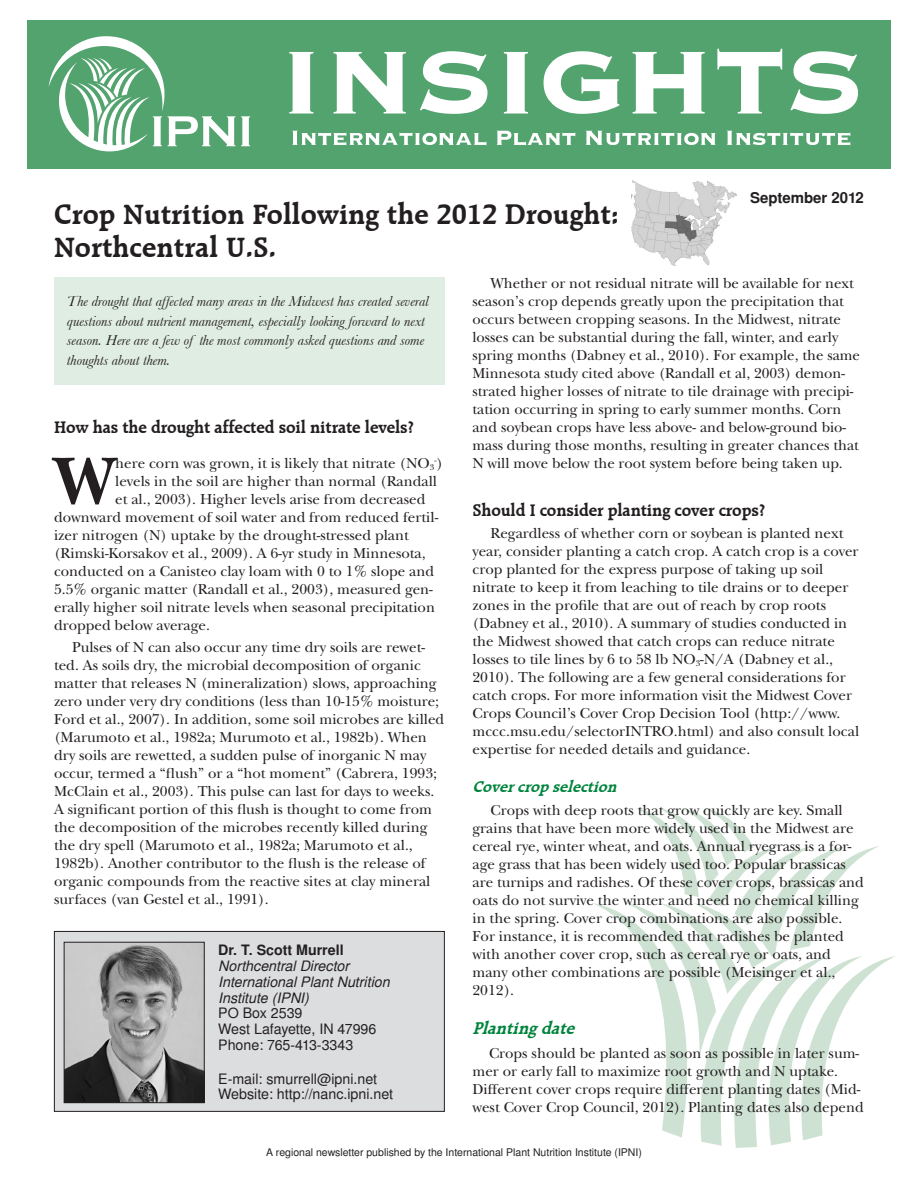
<style>
.page{position:relative;width:918px;height:1188px;background:#fff}
.page>*{position:absolute;margin:0;border:0;box-sizing:border-box;transform-origin:0 0}
.First_Para{font:700 69.6px "New Baskerville Std";color:#231f20}
.Headline{font:700 30px/33px "Raleigh BT";color:#231f20}
.Body_text{font:700 18px "Raleigh BT";letter-spacing:-.01em;color:#231f20}
.green_italic{font:italic 700 18px "Raleigh BT";color:#00843d}
.Body_text-2{font:italic 700 16.5px "Raleigh BT";color:#00843d}
.Body_text-3{font:15px/18px "New Baskerville Std";color:#231f20}
.First_Para-2{font:15px "New Baskerville Std";color:#231f20}
.Author_info{font:italic 15px/19.5px "Baskerville";color:#231f20}
.green_italic-2{font:15px/18px "New Baskerville Std";color:#231f20}
.Date{font:700 15px "Nimbus San L";color:#231f20}
.Author_info-2{font:italic 14.25px/15.8px "Nimbus San L";color:#231f20}
.Author_info-3{font:14.25px/15.8px "Nimbus San L";color:#231f20}
.t1{font:10.5px "Nimbus San L";color:#231f20}
.First_Para-3{font:8.7px "New Baskerville Std";color:#231f20}
.s1{font-size:15px}
.s2{font-weight:700;font-style:normal}
.s3{font-style:normal}
</style>
<div class="page">
<div style="left:27px;top:20px;width:864px;height:149px;background:#53a36f"></div>
<svg style="left:49px;top:36px;width:201px;height:115px"></svg>
<svg style="left:292px;top:131px;width:558px;height:15px"></svg>
<svg style="left:289px;top:49px;width:569px;height:65px"></svg>
<svg style="left:593px;top:808px;width:302px;height:340px"></svg>
<div style="left:54px;top:931px;width:390px;height:180px;background:#dcdddf"></div>
<div style="left:54px;top:931px;width:391px;height:181px;border:1px solid #231f20"></div>
<img style="left:66px;top:944px;width:137px;height:157px">
<div style="left:64px;top:942px;width:141px;height:161px;border:1px solid #231f20"></div>
<img style="left:631px;top:181px;width:105px;height:85px">
<div style="left:54px;top:278px;width:391px;height:107px;background:#e0ede2"></div>
<p class="Date" style="left:750px;top:188px;width:115px">September 2012</p>
<p class="Headline" style="left:54px;top:197px;width:567px">Crop Nutrition Following the 2012 Drought:<br>Northcentral U.S.</p>
<p class="Body_text-3" style="left:472px;top:274px;width:389px;text-indent:18px">Whether or not residual nitrate will be available for next season’s crop depends greatly upon the precipitation that occurs between cropping seasons. In the Midwest, nitrate losses can be substantial during the fall, winter, and early spring months (Dabney et al., 2010). For example, the same Minnesota study cited above (Randall et al, 2003) demon&shy;strated higher losses of nitrate to tile drainage with precipi&shy;tation occurring in spring to early summer months. Corn and soybean crops have less above- and below-ground bio&shy;mass during those months, resulting in greater chances that N will move below the root system before being taken up.</p>
<p class="Body_text" style="left:472px;top:499px;width:294px">Should I consider planting cover crops?</p>
<p class="Body_text-3" style="left:472px;top:525px;width:388px;text-indent:18px">Regardless of whether corn or soybean is planted next year, consider planting a catch crop. A catch crop is a cover crop planted for the express purpose of taking up soil nitrate to keep it from leaching to tile drains or to deeper zones in the profile that are out of reach by crop roots (Dabney et al., 2010). A summary of studies conducted in the Midwest showed that catch crops can reduce nitrate losses to tile lines by 6 to 58 lb NO<sub>3</sub>-N/A (Dabney et al., 2010). The following are a few general considerations for catch crops. For more information visit the Midwest Cover Crops Council’s Cover Crop Decision Tool (http://www. mccc.msu.edu/selectorINTRO.html) and also consult local expertise for needed details and guidance.</p>
<p class="Body_text-2" style="left:472px;top:777px;width:150px">Covercropselection</p>
<p class="Body_text-3" style="left:472px;top:801px;width:393px;text-indent:18px">Crops with deep roots that grow quickly are key. Small grains that have been more widely used in the Midwest are cereal rye, winter wheat, and oats. Annual ryegrass is a for&shy;age grass that has been widely used too. Popular brassicas are turnips and radishes. Of these cover crops, brassicas and oats do not survive the winter and need no chemical killing in the spring. Cover crop combinations are also possible.<br>For instance, it is recommended that radishes be planted with another cover crop, such as cereal rye or oats, and many other combinations are possible (Meisinger et al., 2012).</p>
<p class="green_italic" style="left:472px;top:1018px;width:109px">Plantingdate</p>
<p class="green_italic-2" style="left:472px;top:1045px;width:393px;text-indent:16px">Crops should be planted as soon as possible in later sum&shy;mer or early fall to maximize root growth and N uptake.<br>Different cover crops require different planting dates (Mid&shy;west Cover Crop Council, 2012). Planting dates also depend</p>
<p class="Author_info" style="left:67px;top:291px;width:363px">The drought that affected many areas in the Midwest has created several questions about nutrient management, especially looking forward to next season. Here are a few of the most commonly asked questions and some thoughts about them.</p>
<p class="Body_text" style="left:54px;top:416px;width:362px">How has the drought affected soil nitrate levels?</p>
<p class="First_Para" style="left:54px;top:440px;width:63px">W</p>
<p class="First_Para-2" style="left:115px;top:454px;width:321px">here corn was grown, it is likely that nitrate (NO<sub>3</sub></p>
<p class="First_Para-3" style="left:434px;top:455px;width:10px">-<span class="s1">)</span></p>
<p class="First_Para-2" style="left:115px;top:472px;width:323px">levels in the soil are higher than normal (Randall</p>
<p class="First_Para-2" style="left:115px;top:490px;width:312px">et al., 2003). Higher levels arise from decreased</p>
<p class="First_Para-2" style="left:54px;top:508px;width:386px">downward movement of soil water and from reduced fertil-</p>
<p class="First_Para-2" style="left:54px;top:526px;width:356px">izer nitrogen (N) uptake by the drought-stressed plant</p>
<p class="First_Para-2" style="left:54px;top:544px;width:373px">(Rimski-Korsakov et al., 2009). A 6-yr study in Minnesota,</p>
<p class="First_Para-2" style="left:54px;top:562px;width:382px">conducted on a Canisteo clay loam with 0 to 1% slope and</p>
<p class="First_Para-2" style="left:54px;top:580px;width:380px">5.5% organic matter (Randall et al., 2003), measured gen-</p>
<p class="First_Para-2" style="left:54px;top:598px;width:382px">erally higher soil nitrate levels when seasonal precipitation</p>
<p class="First_Para-2" style="left:54px;top:616px;width:157px">dropped below average.</p>
<p class="Body_text-3" style="left:54px;top:638px;width:392px;text-indent:18px">Pulses of N can also occur any time dry soils are rewet&shy;ted. As soils dry, the microbial decomposition of organic matter that releases N (mineralization) slows, approaching zero under very dry conditions (less than 10-15% moisture; Ford et al., 2007). In addition, some soil microbes are killed (Marumoto et al., 1982a; Murumoto et al., 1982b). When dry soils are rewetted, a sudden pulse of inorganic N may occur, termed a “flush” or a “hot moment” (Cabrera, 1993; McClain et al., 2003). This pulse can last for days to weeks.<br>A significant portion of this flush is thought to come from the decomposition of the microbes recently killed during the dry spell (Marumoto et al., 1982a; Marumoto et al., 1982b). Another contributor to the flush is the release of organic compounds from the reactive sites at clay mineral surfaces (van Gestel et al., 1991).</p>
<p class="Author_info-2" style="left:218px;top:943px;width:173px"><span class="s2">Dr. T. Scott Murrell<br></span>Northcentral Director<br>International Plant Nutrition<br>Institute (IPNI)<br><span class="s3">PO Box 2539<br>West Lafayette, IN 47996<br>Phone: 765-413-3343</span></p>
<p class="Author_info-3" style="left:218px;top:1071px;width:177px">E-mail: smurrell@ipni.net<br>Website: http://nanc.ipni.net</p>
<p class="t1" style="left:266px;top:1146px;width:377px">A regional newsletter published by the International Plant Nutrition Institute (IPNI)</p>
</div>
